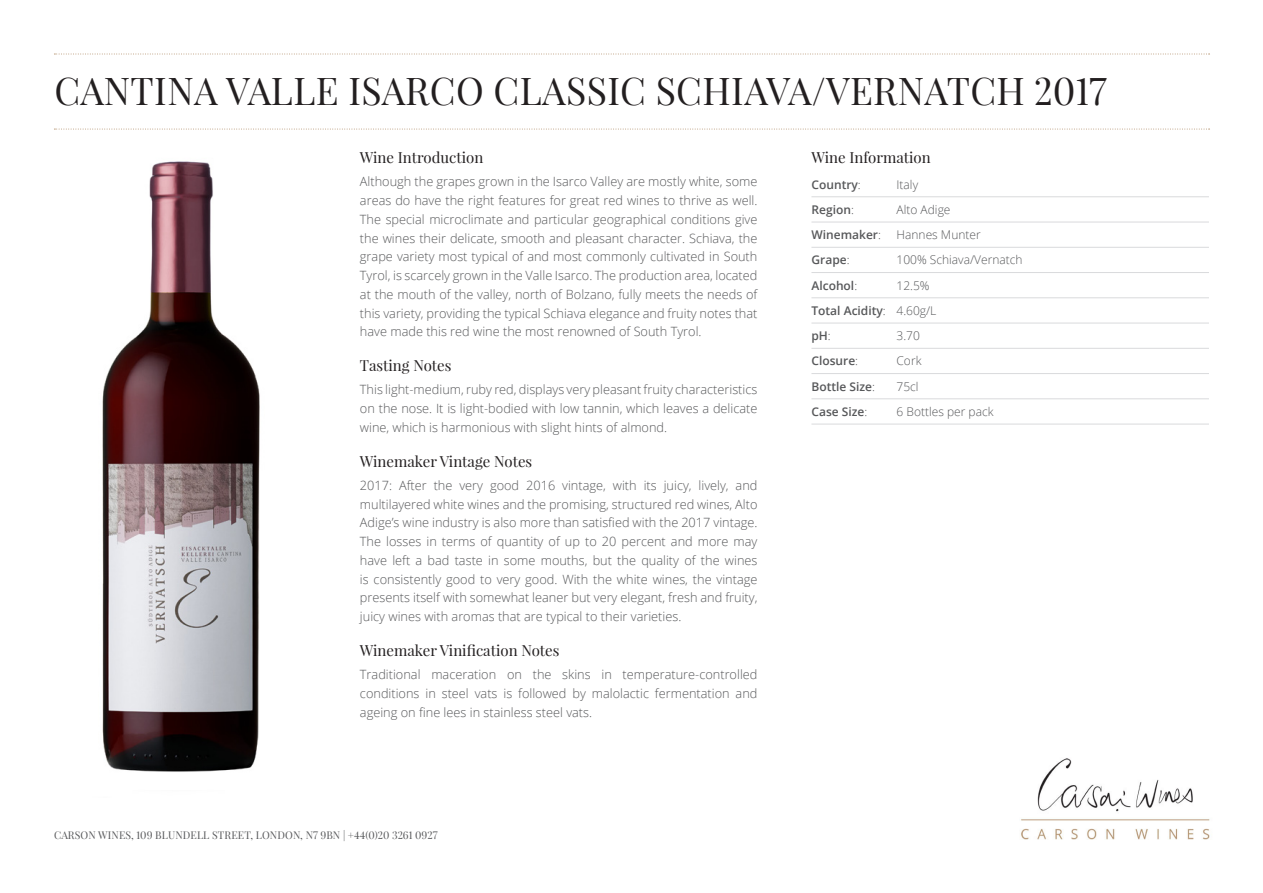
<style>
.page{position:relative;width:1263px;height:893px;background:#fff}
.page>*{position:absolute;margin:0;border:0;box-sizing:border-box;transform-origin:0 0}
.main_header{font:37.5px "Playfair Display";letter-spacing:.01em;color:#231f20}
.sub_head{font:15px "Playfair Display";color:#231f20}
.Wine_text{font:300 12.75px/18.8px "Open Sans";color:#57585a;text-align:justify}
.info{font:600 12px "Open Sans";color:#57585a}
.info-2{font:300 12px "Open Sans";color:#57585a}
.bottom_TOC{font:10.5px "Playfair Display";letter-spacing:.01em;color:#57585a}
.s1{font-weight:300}
</style>
<div class="page">
<svg style="left:54px;top:54px;width:1155px;height:1px"></svg>
<svg style="left:54px;top:129px;width:1155px;height:1px"></svg>
<img style="left:1021px;top:758px;width:189px;height:82px">
<img style="left:102px;top:161px;width:158px;height:611px">
<hr style="left:811px;top:197px;width:398px;height:1px;background:#d9dadc">
<hr style="left:811px;top:222px;width:398px;height:1px;background:#d9dadc">
<hr style="left:811px;top:247px;width:398px;height:1px;background:#d9dadc">
<hr style="left:811px;top:272px;width:398px;height:1px;background:#d9dadc">
<hr style="left:811px;top:298px;width:398px;height:1px;background:#d9dadc">
<hr style="left:811px;top:323px;width:398px;height:1px;background:#d9dadc">
<hr style="left:811px;top:348px;width:398px;height:1px;background:#d9dadc">
<hr style="left:811px;top:373px;width:398px;height:1px;background:#d9dadc">
<hr style="left:811px;top:399px;width:398px;height:1px;background:#d9dadc">
<hr style="left:811px;top:424px;width:398px;height:1px;background:#d9dadc">
<p class="main_header" style="left:54px;top:67px;width:1054px">CANTINA VALLE ISARCO CLASSIC SCHIAVA/VERNATCH 2017</p>
<p class="sub_head" style="left:360px;top:148px;width:125px">Wine Introduction</p>
<p class="Wine_text" style="left:360px;top:172px;width:399px">Although the grapes grown in the Isarco Valley are mostly white, some areas do have the right features for great red wines to thrive as well.<br>The special microclimate and particular geographical conditions give the wines their delicate, smooth and pleasant character. Schiava, the grape variety most typical of and most commonly cultivated in South Tyrol, is scarcely grown in the Valle Isarco. The production area, located at the mouth of the valley, north of Bolzano, fully meets the needs of this variety, providing the typical Schiava elegance and fruity notes that have made this red wine the most renowned of South Tyrol.</p>
<p class="sub_head" style="left:360px;top:356px;width:93px">Tasting Notes</p>
<p class="Wine_text" style="left:360px;top:380px;width:399px">This light-medium, ruby red, displays very pleasant fruity characteristics on the nose. It is light-bodied with low tannin, which leaves a delicate wine, which is harmonious with slight hints of almond.</p>
<p class="sub_head" style="left:360px;top:452px;width:174px">Winemaker Vintage Notes</p>
<p class="Wine_text" style="left:360px;top:475px;width:399px">2017: After the very good 2016 vintage, with its juicy, lively, and multilayered white wines and the promising, structured red wines, Alto Adige’s wine industry is also more than satisfied with the 2017 vintage.<br>The losses in terms of quantity of up to 20 percent and more may have left a bad taste in some mouths, but the quality of the wines is consistently good to very good. With the white wines, the vintage presents itself with somewhat leaner but very elegant, fresh and fruity, juicy wines with aromas that are typical to their varieties.</p>
<p class="sub_head" style="left:360px;top:641px;width:201px">Winemaker Vinification Notes</p>
<p class="Wine_text" style="left:360px;top:665px;width:399px">Traditional maceration on the skins in temperature-controlled conditions in steel vats is followed by malolactic fermentation and ageing on fine lees in stainless steel vats.</p>
<p class="bottom_TOC" style="left:54px;top:828px;width:385px">CARSON WINES, 109 BLUNDELL STREET, LONDON, N7 9BN | +44(0)20 3261 0927</p>
<p class="sub_head" style="left:811px;top:148px;width:121px">Wine Information</p>
<p class="info" style="left:811px;top:176px;width:51px">Country<span class="s1">:</span></p>
<p class="info-2" style="left:896px;top:176px;width:23px">Italy</p>
<p class="info" style="left:811px;top:201px;width:44px">Region<span class="s1">:</span></p>
<p class="info-2" style="left:896px;top:201px;width:55px">Alto Adige</p>
<p class="info" style="left:811px;top:226px;width:71px">Winemaker<span class="s1">:</span></p>
<p class="info-2" style="left:896px;top:226px;width:86px">Hannes Munter</p>
<p class="info" style="left:811px;top:252px;width:40px">Grape<span class="s1">:</span></p>
<p class="info-2" style="left:896px;top:252px;width:128px">100% Schiava/Vernatch</p>
<p class="info" style="left:811px;top:277px;width:47px">Alcohol<span class="s1">:</span></p>
<p class="info-2" style="left:896px;top:277px;width:35px">12.5%</p>
<p class="info" style="left:811px;top:302px;width:126px">Total Acidity<span class="s1">: 4.60g/L</span></p>
<p class="info" style="left:811px;top:327px;width:21px">pH<span class="s1">:</span></p>
<p class="info-2" style="left:896px;top:327px;width:25px">3.70</p>
<p class="info" style="left:811px;top:353px;width:48px">Closure<span class="s1">:</span></p>
<p class="info-2" style="left:896px;top:353px;width:26px">Cork</p>
<p class="info" style="left:811px;top:378px;width:65px">Bottle Size<span class="s1">:</span></p>
<p class="info-2" style="left:896px;top:378px;width:24px">75cl</p>
<p class="info" style="left:811px;top:403px;width:57px">Case Size<span class="s1">:</span></p>
<p class="info-2" style="left:896px;top:403px;width:99px">6 Bottles per pack</p>
</div>
